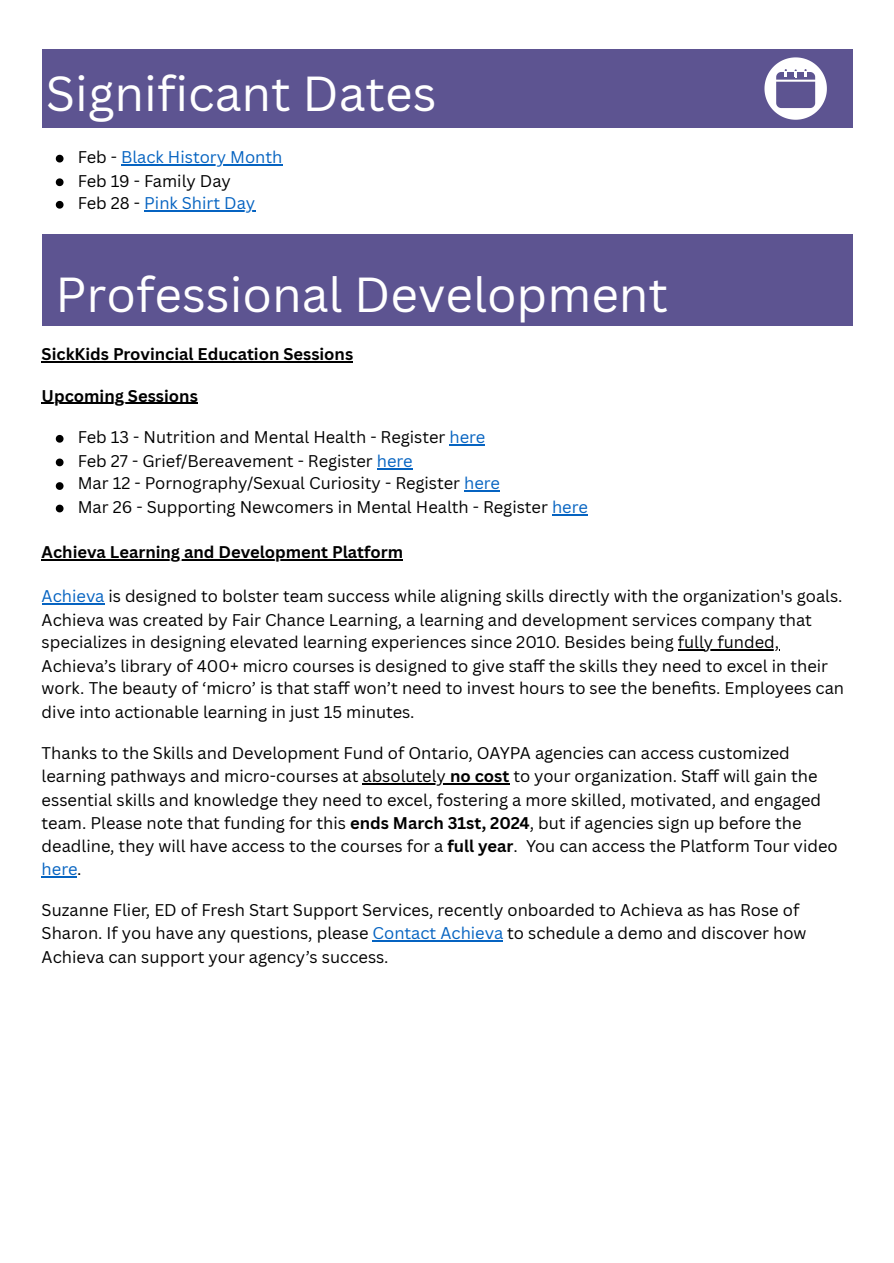
<style>
.page{position:relative;width:894px;height:1263px;background:#fff}
.page>*{position:absolute;margin:0;border:0;box-sizing:border-box;transform-origin:0 0}
.t1{font:47.85px "Canva Sans";color:#fff}
.t2{font:16.5px/23.1px "Canva Sans";color:#000}
.t3{font:700 16.5px "Canva Sans";color:#000}
.t4{font:16.5px "Canva Sans";color:#0563c1}
.s1{color:#000}
.s2{color:#0563c1}
.s3{font-weight:700}
</style>
<div class="page">
<hr style="left:42px;top:361px;width:311px;height:1px;background:#000">
<hr style="left:42px;top:403px;width:156px;height:1px;background:#000">
<hr style="left:42px;top:559px;width:68px;height:1px;background:#000">
<hr style="left:119px;top:559px;width:284px;height:1px;background:#000">
<hr style="left:42px;top:603px;width:62px;height:1px;background:#0563c1">
<hr style="left:677px;top:649px;width:102px;height:1px;background:#000">
<hr style="left:362px;top:783px;width:88px;height:1px;background:#000">
<hr style="left:450px;top:783px;width:59px;height:1px;background:#000">
<hr style="left:42px;top:876px;width:35px;height:2px;background:#0563c1">
<hr style="left:372px;top:941px;width:131px;height:1px;background:#0563c1">
<div style="left:42px;top:50px;width:810px;height:78px;background:#5d5491"></div>
<svg style="left:764px;top:57px;width:62px;height:62px"></svg>
<svg style="left:56px;top:155px;width:7px;height:7px"></svg>
<hr style="left:121px;top:164px;width:161px;height:1px;background:#0563c1">
<svg style="left:56px;top:178px;width:7px;height:8px"></svg>
<svg style="left:56px;top:201px;width:7px;height:8px"></svg>
<hr style="left:144px;top:210px;width:111px;height:2px;background:#0563c1">
<div style="left:42px;top:234px;width:810px;height:91px;background:#5d5491"></div>
<svg style="left:56px;top:435px;width:7px;height:8px"></svg>
<hr style="left:449px;top:444px;width:36px;height:2px;background:#0563c1">
<svg style="left:56px;top:459px;width:7px;height:7px"></svg>
<hr style="left:377px;top:468px;width:35px;height:1px;background:#0563c1">
<svg style="left:56px;top:482px;width:7px;height:8px"></svg>
<hr style="left:464px;top:491px;width:36px;height:1px;background:#0563c1">
<svg style="left:56px;top:505px;width:7px;height:7px"></svg>
<hr style="left:552px;top:514px;width:35px;height:1px;background:#0563c1">
<p class="t1" style="left:46px;top:60px;width:392px">Significant Dates</p>
<p class="t4" style="left:78px;top:146px;width:206px"><span class="s1">Feb -</span> Black History Month</p>
<p class="t2" style="left:78px;top:169px;width:155px">Feb 19 - Family Day</p>
<p class="t4" style="left:78px;top:192px;width:179px"><span class="s1">Feb 28 -</span> Pink Shirt Day</p>
<p class="t1" style="left:55px;top:261px;width:614px">Professional Development</p>
<h2 class="t3" style="left:42px;top:342px;width:313px">SickKids Provincial Education Sessions</h2>
<h2 class="t3" style="left:42px;top:384px;width:158px">Upcoming Sessions</h2>
<p class="t2" style="left:78px;top:425px;width:409px">Feb 13 - Nutrition and Mental Health - Register <span class="s2">here</span></p>
<p class="t2" style="left:78px;top:449px;width:336px">Feb 27 - Grief/Bereavement - Register <span class="s2">here</span></p>
<p class="t2" style="left:78px;top:471px;width:423px">Mar 12 - Pornography/Sexual Curiosity - Register <span class="s2">here</span></p>
<p class="t2" style="left:78px;top:495px;width:511px">Mar 26 - Supporting Newcomers in Mental Health - Register <span class="s2">here</span></p>
<h2 class="t3" style="left:42px;top:540px;width:363px">Achieva Learning and Development Platform</h2>
<p class="t2" style="left:42px;top:584px;width:803px"><span class="s2">Achieva</span> is designed to bolster team success while aligning skills directly with the organization's goals.<br>Achieva was created by Fair Chance Learning, a learning and development services company that specializes in designing elevated learning experiences since 2010. Besides being fully funded, Achieva’s library of 400+ micro courses is designed to give staff the skills they need to excel in their work. The beauty of ‘micro’ is that staff won’t need to invest hours to see the benefits. Employees can dive into actionable learning in just 15 minutes.</p>
<p class="t2" style="left:42px;top:741px;width:797px">Thanks to the Skills and Development Fund of Ontario, OAYPA agencies can access customized learning pathways and micro-courses at absolutely <span class="s3">no cost</span> to your organization. Staff will gain the essential skills and knowledge they need to excel, fostering a more skilled, motivated, and engaged team. Please note that funding for this <span class="s3">ends March 31st, 2024</span>, but if agencies sign up before the deadline, they will have access to the courses for a <span class="s3">full year</span>. You can access the Platform Tour video <span class="s2">here</span>.</p>
<p class="t2" style="left:42px;top:897px;width:766px;line-height:23.7px">Suzanne Flier, ED of Fresh Start Support Services, recently onboarded to Achieva as has Rose of<br>Sharon. If you have any questions, please <span class="s2">Contact Achieva</span> to schedule a demo and discover how<br>Achieva can support your agency’s success.</p>
</div>
